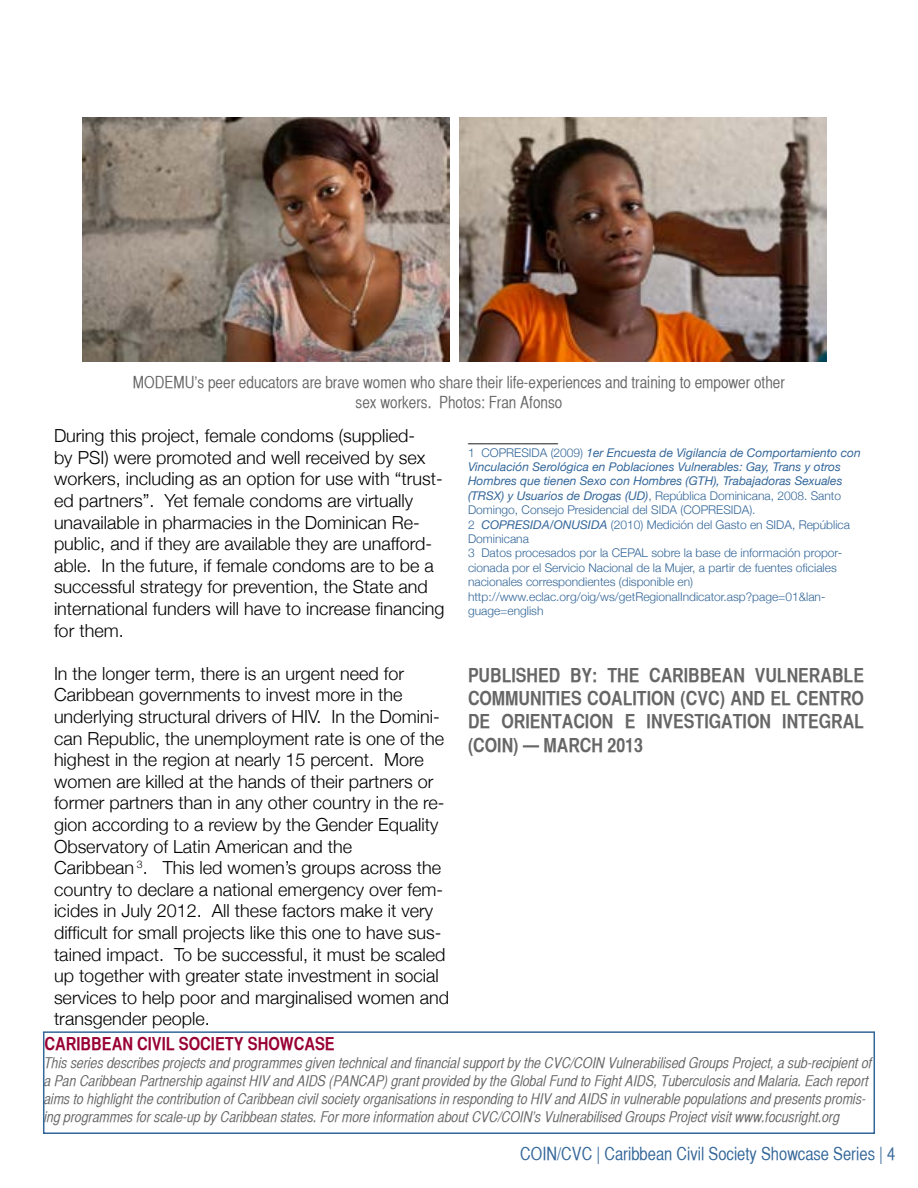
<style>
.page{position:relative;width:918px;height:1188px;background:#fff}
.page>*{position:absolute;margin:0;border:0;box-sizing:border-box;transform-origin:0 0}
.t1{font:19.5px/23.4px "Helvetica CY Bold";color:#666;text-align:justify}
.t2{font:300 18px/21.6px "Helvetica Neue";color:#000}
.t3{font:18px "Helvetica CY Plain";color:#369}
.t4{font:18px "Helvetica CY Bold";color:#903}
.t5{font:16.5px/19.8px "Helvetica CY Plain";color:#666;text-align:center}
.t6{font:15px/18px "Helvetica CY Oblique";color:#666}
.t7{font:300 12px/14.4px "Helvetica Neue";color:#369}
.s1{font-weight:400;font-style:italic}
</style>
<div class="page">
<img style="left:83px;top:117px;width:367px;height:245px">
<img style="left:459px;top:117px;width:367px;height:245px">
<div style="left:43px;top:1031px;width:832px;height:103px;border:2px solid #369"></div>
<p class="t5" style="left:133px;top:372px;width:653px">MODEMU’s peer educators are brave women who share their life-experiences and training to empower other sex workers. Photos: Fran Afonso</p>
<p class="t2" style="left:54px;top:424px;width:392px">During this project, female condoms (supplied-<br>by PSI) were promoted and well received by sex workers, including as an option for use with “trust&shy;ed partners”. Yet female condoms are virtually unavailable in pharmacies in the Dominican Re&shy;public, and if they are available they are unafford&shy;able. In the future, if female condoms are to be a successful strategy for prevention, the State and international funders will have to increase financing for them.</p>
<p class="t2" style="left:54px;top:662px;width:397px">In the longer term, there is an urgent need for Caribbean governments to invest more in the underlying structural drivers of HIV. In the Domini&shy;can Republic, the unemployment rate is one of the highest in the region at nearly 15 percent. More women are killed at the hands of their partners or former partners than in any other country in the re&shy;gion according to a review by the Gender Equality Observatory of Latin American and the<br>Caribbean <sup>3</sup>. This led women’s groups across the country to declare a national emergency over fem&shy;icides in July 2012. All these factors make it very difficult for small projects like this one to have sus&shy;tained impact. To be successful, it must be scaled up together with greater state investment in social services to help poor and marginalised women and transgender people.</p>
<p class="t2" style="left:468px;top:424px;width:91px">__________</p>
<p class="t7" style="left:468px;top:444px;width:394px">1 COPRESIDA (2009) <span class="s1">1er Encuesta de Vigilancia de Comportamiento con Vinculación Serológica en Poblaciones Vulnerables: Gay, Trans y otros Hombres que tienen Sexo con Hombres (GTH), Trabajadoras Sexuales (TRSX) y Usuarios de Drogas (UD)</span>, República Dominicana, 2008. Santo Domingo, Consejo Presidencial del SIDA (COPRESIDA).<br>2 <span class="s1">COPRESIDA/ONUSIDA</span> (2010) Medición del Gasto en SIDA, República Dominicana<br>3 Datos procesados por la CEPAL sobre la base de información propor&shy;cionada por el Servicio Nacional de la Mujer, a partir de fuentes oficiales nacionales correspondientes (disponible en) http://www.eclac.org/oig/ws/getRegionalIndicator.asp?page=01&amp;lan&shy;guage=english</p>
<p class="t1" style="left:468px;top:663px;width:398px">PUBLISHED BY: THE CARIBBEAN VULNERABLE COMMUNITIES COALITION (CVC) AND EL CENTRO DE ORIENTACION E INVESTIGATION INTEGRAL (COIN) — MARCH 2013</p>
<p class="t4" style="left:44px;top:1033px;width:292px">CARIBBEAN CIVIL SOCIETY SHOWCASE</p>
<p class="t6" style="left:44px;top:1054px;width:829px">This series describes projects and programmes given technical and financial support by the CVC/COIN Vulnerabilised Groups Project, a sub-recipient of a Pan Caribbean Partnership against HIV and AIDS (PANCAP) grant provided by the Global Fund to Fight AIDS, Tuberculosis and Malaria. Each report aims to highlight the contribution of Caribbean civil society organisations in responding to HIV and AIDS in vulnerable populations and presents promis&shy;ing programmes for scale-up by Caribbean states. For more information about CVC/COIN’s Vulnerabilised Groups Project visit www.focusright.org</p>
<p class="t3" style="left:520px;top:1144px;width:377px">COIN/CVC | Caribbean Civil Society Showcase Series | 4</p>
</div>
